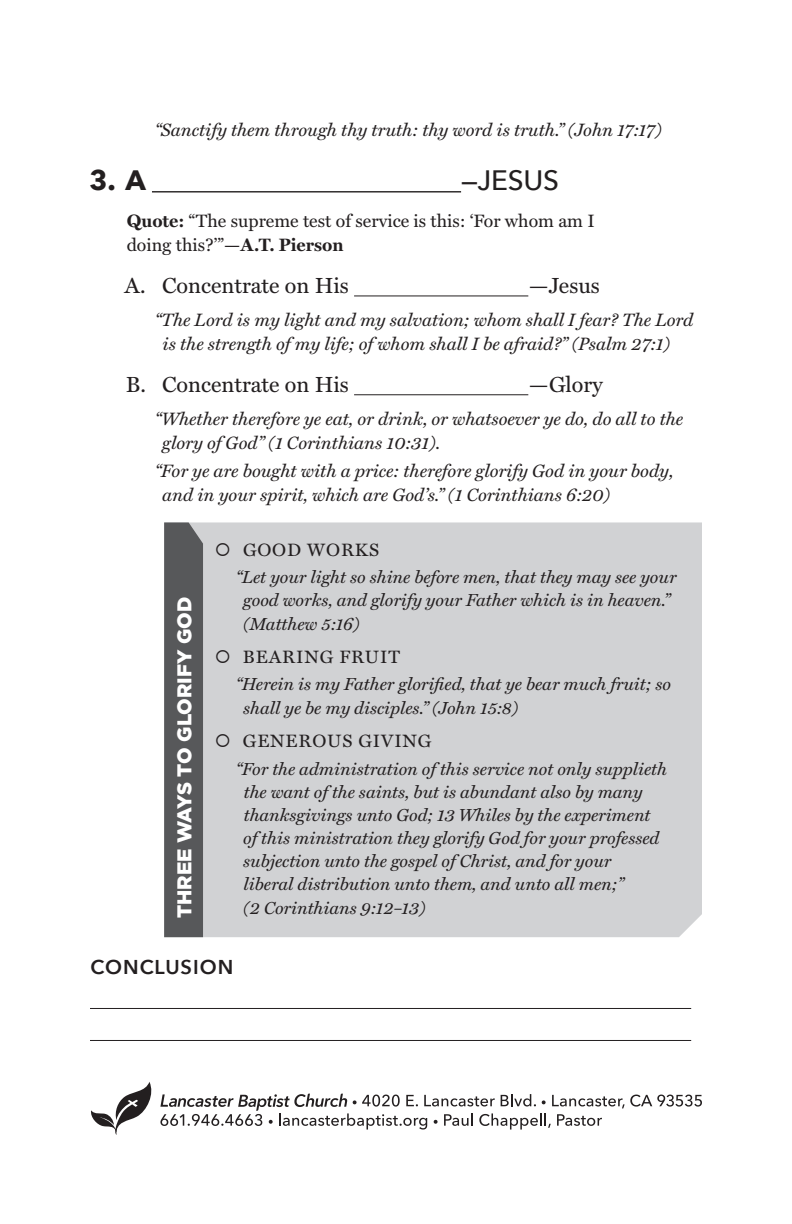
<style>
.page{position:relative;width:792px;height:1224px;background:#fff}
.page>*{position:absolute;margin:0;border:0;box-sizing:border-box;transform-origin:0 0}
.t1{font:500 28px "Avenir Next";letter-spacing:-.01em;color:#231f20}
.t2{font:700 28px "Avenir Next";color:#231f20}
.t3{font:22px "Miller Text";color:#231f20}
.t4{font:900 20px "Gotham HTF";color:#fff}
.t5{font:600 20px "Avenir Next";letter-spacing:.05em;color:#231f20}
.t6{font:italic 18px/24px "Miller Text";color:#231f20}
.t7{font:18px/24px "Miller Text";color:#231f20}
.t8{font:18px "Miller Text";letter-spacing:.05em;color:#231f20}
.t9{font:italic 17.6px/23.2px "Miller Text";color:#231f20}
.s1{font-weight:700}
</style>
<div class="page">
<div style="left:203px;top:522px;width:499px;height:415px;background:#d1d2d4"></div>
<div style="left:164px;top:522px;width:39px;height:415px;background:#57585a"></div>
<hr style="left:152px;top:191px;width:309px;height:1px;background:#231f20">
<hr style="left:354px;top:296px;width:174px;height:1px;background:#231f20">
<hr style="left:354px;top:394px;width:174px;height:1px;background:#231f20">
<hr style="left:90px;top:1008px;width:601px;height:1px;background:#231f20">
<hr style="left:90px;top:1040px;width:601px;height:1px;background:#231f20">
<svg style="left:91px;top:1082px;width:611px;height:53px"></svg>
<svg style="left:232px;top:556px;width:18px;height:1px"></svg>
<svg style="left:232px;top:663px;width:18px;height:1px"></svg>
<svg style="left:232px;top:747px;width:18px;height:1px"></svg>
<p class="t6" style="left:155px;top:117px;width:508px">“Sanctify them through thy truth: thy word is truth.” (John 17:17)</p>
<h1 class="t2" style="left:90px;top:156px;width:58px">3. A</h1>
<h1 class="t1" style="left:461px;top:156px;width:99px">—JESUS</h1>
<p class="t7" style="left:127px;top:209px;width:470px"><span class="s1">Quote:</span> “The supreme test of service is this: ‘For whom am I doing this?’”<span class="s1">—A.T. Pierson</span></p>
<p class="t3" style="left:124px;top:272px;width:226px">A. Concentrate on His</p>
<p class="t3" style="left:528px;top:272px;width:73px">—Jesus</p>
<p class="t6" style="left:163px;top:308px;width:532px;text-indent:-8px">“The Lord is my light and my salvation; whom shall I fear? The Lord is the strength of my life; of whom shall I be afraid?” (Psalm 27:1)</p>
<p class="t3" style="left:126px;top:371px;width:225px">B. Concentrate on His</p>
<p class="t3" style="left:528px;top:371px;width:76px">—Glory</p>
<p class="t6" style="left:162px;top:406px;width:522px;text-indent:-8px">“Whether therefore ye eat, or drink, or whatsoever ye do, do all to the glory of God” (1 Corinthians 10:31).</p>
<p class="t6" style="left:162px;top:459px;width:513px;text-indent:-8px">“For ye are bought with a price: therefore glorify God in your body, and in your spirit, which are God’s.” (1 Corinthians 6:20)</p>
<p class="t8" style="left:215px;top:539px;width:166px">○ GOOD WORKS</p>
<p class="t9" style="left:243px;top:565px;width:435px;text-indent:-7px">“Let your light so shine before men, that they may see your good works, and glorify your Father which is in heaven.” (Matthew 5:16)</p>
<p class="t8" style="left:215px;top:646px;width:187px">○ BEARING FRUIT</p>
<p class="t9" style="left:243px;top:672px;width:429px;line-height:24px;text-indent:-8px">“Herein is my Father glorified, that ye bear much fruit; so shall ye be my disciples.” (John 15:8)</p>
<p class="t8" style="left:215px;top:730px;width:218px">○ GENEROUS GIVING</p>
<p class="t9" style="left:243px;top:757px;width:425px;text-indent:-7px">“For the administration of this service not only supplieth the want of the saints, but is abundant also by many thanksgivings unto God; 13 Whiles by the experiment of this ministration they glorify God for your professed subjection unto the gospel of Christ, and for your<br>liberal distribution unto them, and unto all men;”<br>(2 Corinthians 9:12–13)</p>
<p class="t4" style="left:173px;top:918px;width:323px;rotate:-90deg">THREE WAYS TO GLORIFY GOD</p>
<p class="t5" style="left:90px;top:949px;width:144px">CONCLUSION</p>
</div>
